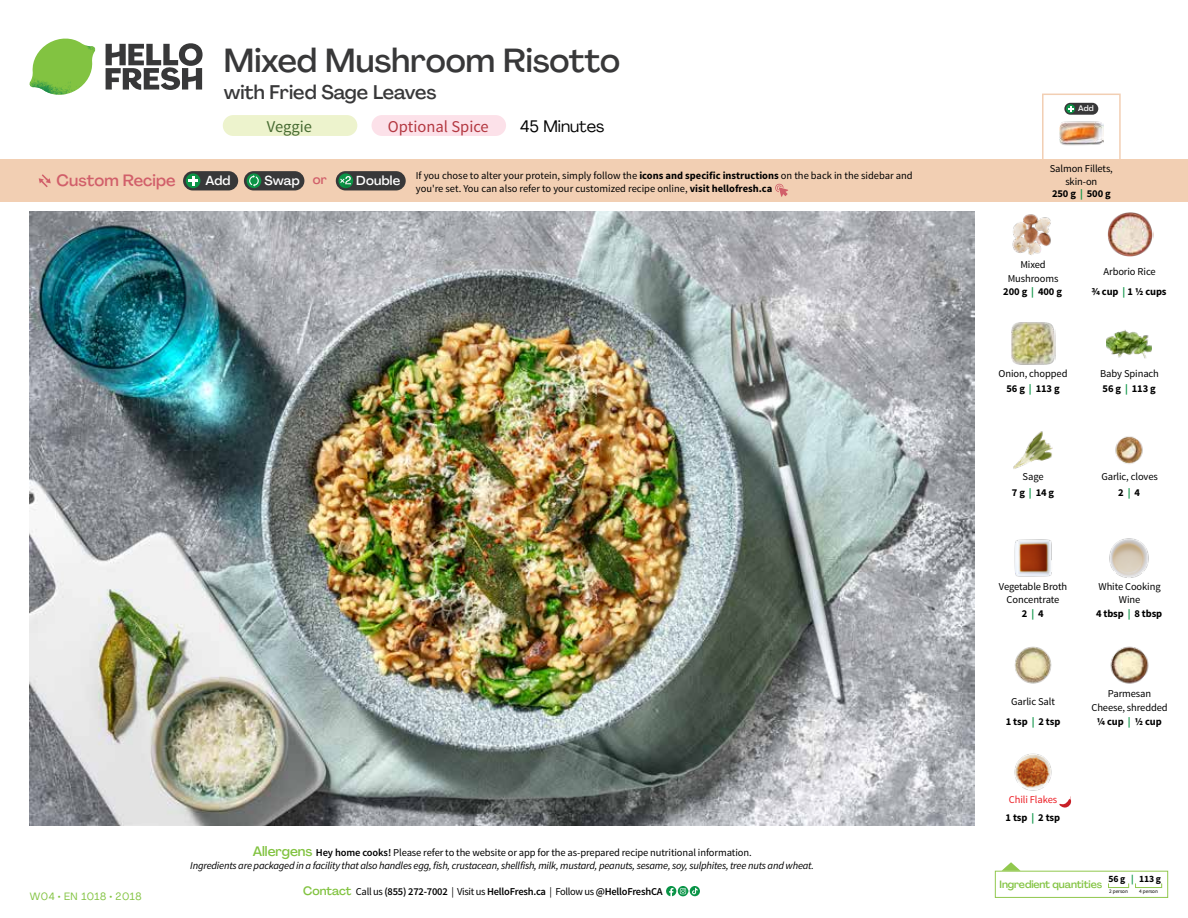
<style>
.page{position:relative;width:1188px;height:918px;background:#fff}
.page>*{position:absolute;margin:0;border:0;box-sizing:border-box;transform-origin:0 0}
.t1{font:500 33px "Agrandir";letter-spacing:-.005em;color:#383839}
.t2{font:500 19.5px "Agrandir";color:#383839}
.t3{font:16.5px "Source Sans Pro";color:#b33841}
.t4{font:16.5px "Agrandir";color:#000}
.t5{font:16.5px "Source Sans Pro";color:#476b32}
.t6{font:500 16.2px "Agrandir";color:#d15f6a}
.t7{font:500 12.9px "Agrandir";letter-spacing:.015em;color:#fff}
.t8{font:10.5px/13.8px "Source Sans Pro";letter-spacing:-.01em;color:#000;text-align:center}
.t9{font:italic 10.5px/13.5px "Source Sans Pro";letter-spacing:-.02em;color:#000;text-align:center}
.t10{font:600 10.5px "Source Sans Pro";letter-spacing:-.02em;color:#000}
.t11{font:700 10.5px/15.9px "Source Sans Pro";letter-spacing:-.01em;color:#000;text-align:center}
.t12{font:500 10.5px "Agrandir";letter-spacing:-.01em;color:#82c341}
.t13{font:10.5px/18px "Source Sans Pro";letter-spacing:-.01em;color:#ed1d24;text-align:center}
.t14{font:10.5px "Agrandir";letter-spacing:.05em;color:#82c341}
.t15{font:700 9.6px "Source Sans Pro";color:#000}
.t16{font:500 7.95px "Agrandir";color:#fff}
.t17{font:5.25px "Source Sans Pro";letter-spacing:-.01em;color:#000}
.s1{color:#d15f6a}
.s2{color:#0b9446}
.s3{font-weight:700}
.s4{font-weight:700;color:#0b9446}
.s5{font-weight:400}
.s6{font-family:"Agrandir";font-weight:500;font-style:normal;font-size:13.5px;color:#82c341}
.s7{font-weight:600;font-style:normal}
.s8{font-style:normal}
.s9{font-family:"Agrandir";font-weight:500;font-size:12px;color:#82c341}
.s10{font-weight:700;color:#000}
</style>
<div class="page">
<svg style="left:106px;top:43px;width:97px;height:47px"></svg>
<svg style="left:34px;top:39px;width:59px;height:38px"></svg>
<img style="left:65px;top:39px;width:30px;height:25px">
<img style="left:33px;top:60px;width:56px;height:10px">
<img style="left:29px;top:64px;width:58px;height:31px">
<img style="left:64px;top:70px;width:25px;height:24px">
<img style="left:30px;top:211px;width:945px;height:615px">
<svg style="left:690px;top:886px;width:10px;height:10px"></svg>
<svg style="left:666px;top:886px;width:32px;height:10px"></svg>
<svg style="left:1002px;top:862px;width:19px;height:9px"></svg>
<div style="left:995px;top:871px;width:173px;height:27px;border:1px solid #91c84e"></div>
<div style="left:1108px;top:883px;width:21px;height:5px;border:1px solid #91c84e"></div>
<div style="left:1135px;top:883px;width:27px;height:5px;border:1px solid #91c84e"></div>
<img style="left:1011px;top:322px;width:45px;height:43px">
<img style="left:1106px;top:330px;width:46px;height:29px">
<img style="left:1013px;top:431px;width:40px;height:38px">
<img style="left:1115px;top:436px;width:28px;height:28px">
<img style="left:1014px;top:539px;width:38px;height:38px">
<img style="left:1109px;top:538px;width:40px;height:40px">
<img style="left:1014px;top:646px;width:38px;height:38px">
<img style="left:1014px;top:753px;width:38px;height:38px">
<img style="left:1108px;top:212px;width:45px;height:45px">
<img style="left:1012px;top:214px;width:39px;height:41px">
<img style="left:1110px;top:646px;width:39px;height:38px">
<svg style="left:1059px;top:796px;width:12px;height:12px"></svg>
<div style="left:0;top:160px;width:1188px;height:42px;background:#f2cfb3"></div>
<svg style="left:39px;top:174px;width:12px;height:13px"></svg>
<div style="left:336px;top:171px;width:70px;height:19px;background:#383839;border-radius:10px"></div>
<svg style="left:338px;top:173px;width:15px;height:15px"></svg>
<div style="left:341px;top:180px;width:11px;height:11px;background:#000;opacity:.35"></div>
<svg style="left:339px;top:176px;width:12px;height:8px"></svg>
<div style="left:244px;top:171px;width:60px;height:19px;background:#383839;border-radius:10px"></div>
<div style="left:247px;top:173px;width:14px;height:15px;background:#0b9446;border-radius:50%"></div>
<svg style="left:249px;top:175px;width:10px;height:12px"></svg>
<div style="left:183px;top:171px;width:55px;height:19px;background:#383839;border-radius:10px"></div>
<div style="left:186px;top:173px;width:14px;height:15px;background:#0b9446;border-radius:50%"></div>
<svg style="left:188px;top:176px;width:10px;height:10px"></svg>
<svg style="left:775px;top:183px;width:13px;height:14px"></svg>
<div style="left:1042px;top:94px;width:79px;height:69px;border:2px solid #f2cfb3"></div>
<img style="left:1060px;top:112px;width:43px;height:34px">
<div style="left:1064px;top:103px;width:34px;height:12px;background:#383839;border-radius:6px"></div>
<svg style="left:1066px;top:104px;width:9px;height:9px"></svg>
<svg style="left:1068px;top:106px;width:5px;height:6px"></svg>
<div style="left:223px;top:115px;width:134px;height:21px;background:#edf3cd;border-radius:10px"></div>
<div style="left:372px;top:115px;width:134px;height:21px;background:#fce1e9;border-radius:10px"></div>
<h3 class="t6" style="left:56px;top:170px;width:121px">Custom Recipe</h3>
<h1 class="t1" style="left:224px;top:40px;width:398px">Mixed Mushroom Risotto</h1>
<h2 class="t2" style="left:224px;top:80px;width:214px">with Fried Sage Leaves</h2>
<h3 class="t4" style="left:520px;top:116px;width:86px">45 Minutes</h3>
<h3 class="t5" style="left:267px;top:116px;width:47px">Veggie</h3>
<h3 class="t3" style="left:388px;top:116px;width:103px">Optional Spice</h3>
<p class="t16" style="left:1078px;top:104px;width:17px">Add</p>
<p class="t7" style="left:205px;top:172px;width:27px">Add</p>
<p class="t7" style="left:264px;top:172px;width:64px">Swap <span class="s1">or</span></p>
<p class="t7" style="left:356px;top:172px;width:45px">Double</p>
<p class="t8" style="left:1050px;top:162px;width:65px">Salmon Fillets, skin-on</p>
<p class="t11" style="left:1052px;top:186px;width:60px">250 g <span class="s2">|</span> 500 g</p>
<p class="t8" style="left:416px;top:168px;width:498px">If you chose to alter your protein, simply follow the <span class="s3">icons and specific instructions</span> on the back in the sidebar and</p>
<p class="t8" style="left:416px;top:182px;width:358px">you're set. You can also refer to your customized recipe online, <span class="s3">visit hellofresh.ca</span></p>
<p class="t8" style="left:1003px;top:258px;width:60px">Mixed<br>Mushrooms<br><span class="s3">200 g</span> <span class="s4">|</span> <span class="s3">400 g</span></p>
<p class="t11" style="left:1091px;top:261px;width:77px;line-height:20.7px"><span class="s5">Arborio Rice<br></span>3/4 cup <span class="s2">|</span> 1 1/2 cups</p>
<p class="t8" style="left:999px;top:366px;width:70px;line-height:14.9px">Onion, chopped<br><span class="s3">56 g</span> <span class="s4">|</span> <span class="s3">113 g</span></p>
<p class="t8" style="left:1100px;top:366px;width:60px;line-height:14.9px;text-align:left">Baby Spinach<br><span class="s3">56 g</span> <span class="s4">|</span> <span class="s3">113 g</span></p>
<p class="t11" style="left:1012px;top:469px;width:44px"><span class="s5">Sage<br></span>7 g <span class="s2">|</span> 14 g</p>
<p class="t8" style="left:1101px;top:469px;width:58px;line-height:15.9px">Garlic, cloves<br><span class="s3">2</span> <span class="s4">|</span> <span class="s3">4</span></p>
<p class="t14" style="left:30px;top:890px;width:113px">W04 • EN 1018 • 2018</p>
<p class="t9" style="left:190px;top:846px;width:625px"><span class="s6">Allergens</span> <span class="s7">Hey home cooks!</span> <span class="s8">Please refer to the website or app for the as-prepared recipe nutritional information.<br></span>Ingredients are packaged in a facility that also handles egg, fish, crustacean, shellfish, milk, mustard, peanuts, sesame, soy, sulphites, tree nuts and wheat.</p>
<p class="t10" style="left:303px;top:885px;width:361px"><span class="s9">Contact</span> <span class="s5">Call us</span> (855) 272-7002 <span class="s5">| Visit us</span> HelloFresh.ca <span class="s5">| Follow us</span> @HelloFreshCA</p>
<p class="t8" style="left:999px;top:580px;width:70px">Vegetable Broth<br>Concentrate<br><span class="s3">2</span> <span class="s4">|</span> <span class="s3">4</span></p>
<p class="t8" style="left:1096px;top:580px;width:68px">White Cooking<br>Wine<br><span class="s3">4 tbsp</span> <span class="s4">|</span> <span class="s3">8 tbsp</span></p>
<p class="t8" style="left:1006px;top:691px;width:56px;line-height:20.1px">Garlic Salt<br><span class="s3">1 tsp</span> <span class="s4">|</span> <span class="s3">2 tsp</span></p>
<p class="t8" style="left:1091px;top:687px;width:78px">Parmesan<br>Cheese, shredded<br><span class="s3">1/4 cup</span> <span class="s4">|</span> <span class="s3">1/2 cup</span></p>
<p class="t13" style="left:1006px;top:791px;width:56px">Chili Flakes<br><span class="s10">1 tsp</span> <span class="s4">|</span> <span class="s10">2 tsp</span></p>
<p class="t15" style="left:1108px;top:873px;width:54px">56 g <span class="s2">|</span> 113 g</p>
<p class="t17" style="left:1109px;top:888px;width:20px">2 person</p>
<p class="t17" style="left:1139px;top:888px;width:20px">4 person</p>
<p class="t12" style="left:1000px;top:878px;width:104px">Ingredient quantities</p>
</div>
